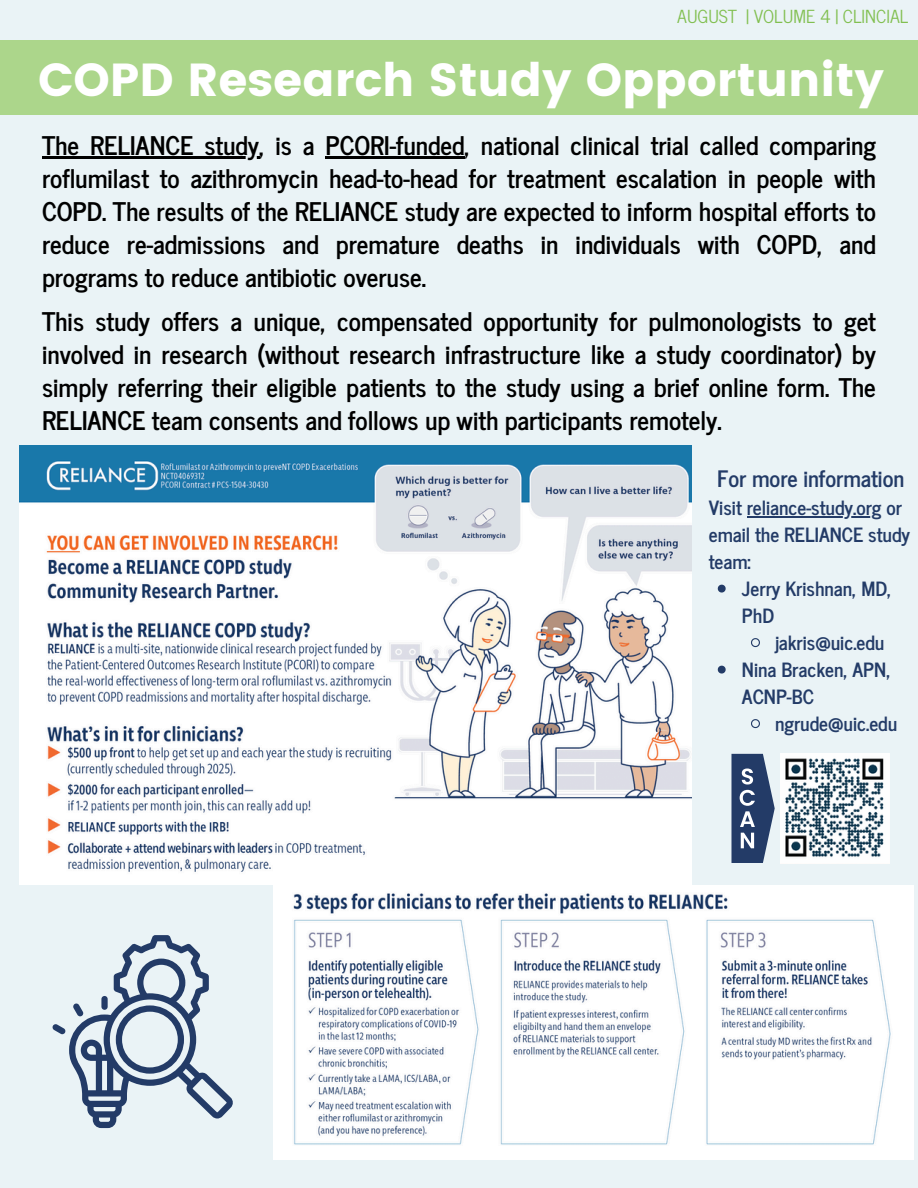
<style>
.page{position:relative;width:918px;height:1188px;background:#eaf3f6}
.page>*{position:absolute;margin:0;border:0;box-sizing:border-box;transform-origin:0 0}
.t1{font:46.2px "Poppins";color:#fff}
.t2{font:700 25.5px/33px "News Cycle";color:#000;text-align:justify}
.t3{font:700 22.5px "News Cycle";color:#233b67}
.t4{font:700 19.5px/27px "News Cycle";color:#233b67}
.t5{font:17.85px "News Cycle";color:#81bf50}
</style>
<div class="page">
<div style="left:0;top:40px;width:918px;height:75px;background:#acd68b"></div>
<img style="left:19px;top:445px;width:672px;height:440px">
<img style="left:273px;top:885px;width:640px;height:275px">
<svg style="left:52px;top:935px;width:181px;height:193px"></svg>
<img style="left:781px;top:754px;width:109px;height:110px">
<svg style="left:731px;top:754px;width:43px;height:109px;background:#526688"></svg>
<hr style="left:747px;top:516px;width:135px;height:1px;background:#233b67">
<svg style="left:718px;top:585px;width:8px;height:8px"></svg>
<svg style="left:751px;top:638px;width:9px;height:10px"></svg>
<svg style="left:718px;top:666px;width:8px;height:8px"></svg>
<svg style="left:751px;top:719px;width:9px;height:10px"></svg>
<hr style="left:42px;top:156px;width:217px;height:3px;background:#000">
<hr style="left:325px;top:156px;width:140px;height:3px;background:#000">
<p class="t5" style="left:677px;top:1px;width:233px">AUGUST | VOLUME 4 | CLINCIAL</p>
<p class="t1" style="left:38px;top:53px;width:847px">COPD Research Study Opportunity</p>
<p class="t2" style="left:42px;top:127px;width:835px">The RELIANCE study, is a PCORI-funded, national clinical trial called comparing roflumilast to azithromycin head-to-head for treatment escalation in people with COPD. The results of the RELIANCE study are expected to inform hospital efforts to reduce re-admissions and premature deaths in individuals with COPD, and programs to reduce antibiotic overuse.</p>
<p class="t2" style="left:42px;top:304px;width:835px">This study offers a unique, compensated opportunity for pulmonologists to get involved in research (without research infrastructure like a study coordinator) by simply referring their eligible patients to the study using a brief online form. The RELIANCE team consents and follows up with participants remotely.</p>
<h2 class="t3" style="left:717px;top:459px;width:189px">For more information</h2>
<h2 class="t4" style="left:709px;top:493px;width:195px">Visit reliance-study.org or</h2>
<p class="t4" style="left:709px;top:520px;width:203px">email the RELIANCE study</p>
<p class="t4" style="left:709px;top:547px;width:44px">team:</p>
<p class="t4" style="left:742px;top:574px;width:151px">Jerry Krishnan, MD,</p>
<p class="t4" style="left:742px;top:601px;width:34px">PhD</p>
<h4 class="t4" style="left:775px;top:628px;width:111px">jakris@uic.edu</h4>
<p class="t4" style="left:742px;top:655px;width:150px">Nina Bracken, APN,<br>ACNP-BC</p>
<p class="t4" style="left:775px;top:709px;width:124px">ngrude@uic.edu</p>
</div>
